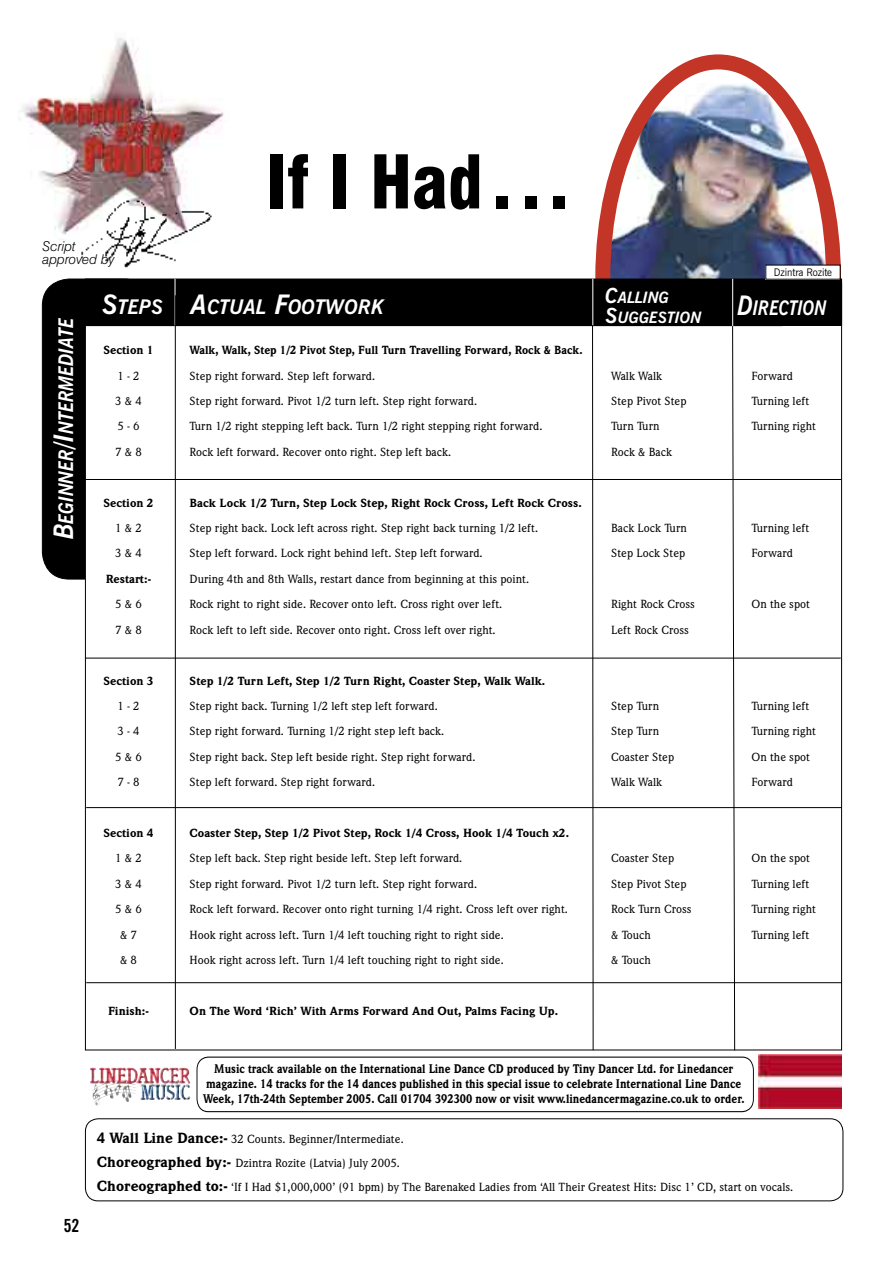
<style>
.page{position:relative;width:893px;height:1263px;background:#fff}
.page>*{position:absolute;margin:0;border:0;box-sizing:border-box;transform-origin:0 0}
.t1{font:900 condensed 72px "Swiss 721 BT";color:#000;scale:.95 1}
.t2{font:italic 700 20.25px "News Gothic BT";color:#fff;scale:.9 1}
.t3{font:italic 700 20.25px "News Gothic BT";color:#fff}
.t4{font:italic 700 20.25px "News Gothic BT";color:#fff;scale:.85 1}
.t5{font:700 condensed 18px "News Gothic BT";color:#000}
.t6{font:italic 700 15.75px/19.5px "News Gothic BT";color:#fff}
.t7{font:italic 300 13.5px/13.5px "Swiss 721 BT";color:#000}
.t8{font:900 12.75px/15px "Weidemann IT Cby BT";color:#000;text-align:center;scale:.87 1}
.t9{font:500 12px/23.7px "Weidemann IT Cby BT";color:#000}
.t10{font:900 12px "Weidemann IT Cby BT";color:#000}
.t11{font:900 12px "Weidemann IT Cby BT";color:#000;scale:.95 1}
.t12{font:10.5px "News Gothic BT";letter-spacing:-.01em;color:#000;scale:.95 1}
.s1{font-size:27px}
.s2{font-size:21px}
.s3{font-weight:900;font-size:15px}
</style>
<div class="page">
<div style="left:42px;top:278px;width:110px;height:301px;background:#000"></div>
<img style="left:603px;top:83px;width:230px;height:196px">
<div style="left:595px;top:54px;width:246px;height:447px;border:15px solid #c23527;border-radius:50%"></div>
<div style="left:85px;top:283px;width:757px;height:767px;background:#fff"></div>
<img style="left:22px;top:38px;width:202px;height:197px">
<div style="left:85px;top:279px;width:757px;height:46px;background:#000"></div>
<div style="left:85px;top:279px;width:757px;height:47px;border:1px solid #000"></div>
<hr style="left:175px;top:279px;width:1px;height:46px;background:#fff">
<hr style="left:592px;top:279px;width:1px;height:46px;background:#fff">
<svg style="left:85px;top:1118px;width:759px;height:83px"></svg>
<hr style="left:175px;top:295px;width:1px;height:754px;background:#000">
<div style="left:766px;top:265px;width:74px;height:14px;background:#fff"></div>
<hr style="left:732px;top:279px;width:1px;height:47px;background:#fff">
<hr style="left:86px;top:807px;width:756px;height:1px;background:#000">
<hr style="left:85px;top:479px;width:756px;height:1px;background:#000">
<hr style="left:85px;top:658px;width:756px;height:1px;background:#000">
<hr style="left:86px;top:982px;width:756px;height:1px;background:#000">
<img style="left:90px;top:1068px;width:80px;height:16px">
<svg style="left:196px;top:295px;width:558px;height:817px"></svg>
<img style="left:758px;top:1054px;width:84px;height:54px">
<img style="left:65px;top:179px;width:154px;height:89px">
<p class="t7" style="left:43px;top:239px;width:74px">Script approved by</p>
<h1 class="t1" style="left:267px;top:139px;width:319px">If I Had...</h1>
<p class="t12" style="left:774px;top:266px;width:63px">Dzintra Rozite</p>
<h2 class="t2" style="left:54px;top:539px;width:248px;rotate:-90deg"><span class="s1">B</span>EGINNER<span class="s1">/I</span>NTERMEDIATE</h2>
<h3 class="t6" style="left:605px;top:288px;width:98px"><span class="s2">C</span>ALLING<br><span class="s2">S</span>UGGESTION</h3>
<h2 class="t3" style="left:102px;top:294px;width:283px"><span class="s1">S</span>TEPS <span class="s1">A</span>CTUAL <span class="s1">F</span>OOTWORK</h2>
<h2 class="t4" style="left:737px;top:296px;width:107px"><span class="s1">D</span>IRECTION</h2>
<p class="t10" style="left:103px;top:342px;width:52px">Section 1</p>
<p class="t11" style="left:190px;top:342px;width:415px">Walk, Walk, Step 1/2 Pivot Step, Full Turn Travelling Forward, Rock &amp; Back.</p>
<p class="t9" style="left:117px;top:363px;width:24px">1 - 2</p>
<p class="t9" style="left:190px;top:363px;width:187px">Step right forward. Step left forward.</p>
<p class="t9" style="left:611px;top:363px;width:53px">Walk Walk</p>
<p class="t9" style="left:751px;top:363px;width:43px">Forward</p>
<p class="t9" style="left:115px;top:389px;width:28px">3 &amp; 4</p>
<p class="t9" style="left:190px;top:389px;width:289px">Step right forward. Pivot 1/2 turn left. Step right forward.</p>
<p class="t9" style="left:611px;top:389px;width:77px">Step Pivot Step</p>
<p class="t9" style="left:751px;top:389px;width:59px">Turning left</p>
<p class="t9" style="left:117px;top:414px;width:24px">5 - 6</p>
<p class="t9" style="left:190px;top:414px;width:354px">Turn 1/2 right stepping left back. Turn 1/2 right stepping right forward.</p>
<p class="t9" style="left:611px;top:414px;width:50px">Turn Turn</p>
<p class="t9" style="left:751px;top:414px;width:66px">Turning right</p>
<p class="t9" style="left:115px;top:440px;width:28px">7 &amp; 8</p>
<p class="t9" style="left:190px;top:440px;width:263px">Rock left forward. Recover onto right. Step left back.</p>
<p class="t9" style="left:611px;top:440px;width:62px">Rock &amp; Back</p>
<p class="t10" style="left:103px;top:495px;width:52px">Section 2</p>
<p class="t10" style="left:190px;top:495px;width:394px">Back Lock 1/2 Turn, Step Lock Step, Right Rock Cross, Left Rock Cross.</p>
<p class="t9" style="left:115px;top:516px;width:28px">1 &amp; 2</p>
<p class="t9" style="left:190px;top:516px;width:350px">Step right back. Lock left across right. Step right back turning 1/2 left.</p>
<p class="t9" style="left:611px;top:516px;width:77px">Back Lock Turn</p>
<p class="t9" style="left:751px;top:516px;width:59px">Turning left</p>
<p class="t9" style="left:115px;top:541px;width:28px">3 &amp; 4</p>
<p class="t9" style="left:190px;top:541px;width:295px">Step left forward. Lock right behind left. Step left forward.</p>
<p class="t9" style="left:611px;top:541px;width:76px">Step Lock Step</p>
<p class="t9" style="left:751px;top:541px;width:43px">Forward</p>
<p class="t10" style="left:106px;top:571px;width:47px">Restart:-</p>
<p class="t9" style="left:190px;top:567px;width:341px">During 4th and 8th Walls, restart dance from beginning at this point.</p>
<p class="t9" style="left:115px;top:592px;width:28px">5 &amp; 6</p>
<p class="t9" style="left:190px;top:592px;width:314px">Rock right to right side. Recover onto left. Cross right over left.</p>
<p class="t9" style="left:611px;top:592px;width:85px">Right Rock Cross</p>
<p class="t9" style="left:751px;top:592px;width:60px">On the spot</p>
<p class="t9" style="left:115px;top:617px;width:28px">7 &amp; 8</p>
<p class="t9" style="left:190px;top:617px;width:308px">Rock left to left side. Recover onto right. Cross left over right.</p>
<p class="t9" style="left:611px;top:617px;width:79px">Left Rock Cross</p>
<p class="t10" style="left:103px;top:673px;width:52px">Section 3</p>
<p class="t10" style="left:190px;top:673px;width:357px">Step 1/2 Turn Left, Step 1/2 Turn Right, Coaster Step, Walk Walk.</p>
<p class="t9" style="left:117px;top:694px;width:24px">1 - 2</p>
<p class="t9" style="left:190px;top:694px;width:250px">Step right back. Turning 1/2 left step left forward.</p>
<p class="t9" style="left:611px;top:694px;width:49px">Step Turn</p>
<p class="t9" style="left:751px;top:694px;width:59px">Turning left</p>
<p class="t9" style="left:117px;top:719px;width:24px">3 - 4</p>
<p class="t9" style="left:190px;top:719px;width:256px">Step right forward. Turning 1/2 right step left back.</p>
<p class="t9" style="left:611px;top:719px;width:49px">Step Turn</p>
<p class="t9" style="left:751px;top:719px;width:66px">Turning right</p>
<p class="t9" style="left:115px;top:745px;width:28px">5 &amp; 6</p>
<p class="t9" style="left:190px;top:745px;width:287px">Step right back. Step left beside right. Step right forward.</p>
<p class="t9" style="left:611px;top:745px;width:65px">Coaster Step</p>
<p class="t9" style="left:751px;top:745px;width:60px">On the spot</p>
<p class="t9" style="left:117px;top:770px;width:24px">7 - 8</p>
<p class="t9" style="left:190px;top:770px;width:187px">Step left forward. Step right forward.</p>
<p class="t9" style="left:611px;top:770px;width:53px">Walk Walk</p>
<p class="t9" style="left:751px;top:770px;width:43px">Forward</p>
<p class="t10" style="left:103px;top:825px;width:52px">Section 4</p>
<p class="t10" style="left:190px;top:825px;width:381px">Coaster Step, Step 1/2 Pivot Step, Rock 1/4 Cross, Hook 1/4 Touch x2.</p>
<p class="t9" style="left:115px;top:846px;width:28px">1 &amp; 2</p>
<p class="t9" style="left:190px;top:846px;width:274px">Step left back. Step right beside left. Step left forward.</p>
<p class="t9" style="left:611px;top:846px;width:65px">Coaster Step</p>
<p class="t9" style="left:751px;top:846px;width:60px">On the spot</p>
<p class="t9" style="left:115px;top:872px;width:28px">3 &amp; 4</p>
<p class="t9" style="left:190px;top:872px;width:289px">Step right forward. Pivot 1/2 turn left. Step right forward.</p>
<p class="t9" style="left:611px;top:872px;width:77px">Step Pivot Step</p>
<p class="t9" style="left:751px;top:872px;width:59px">Turning left</p>
<p class="t9" style="left:115px;top:897px;width:28px">5 &amp; 6</p>
<p class="t9" style="left:190px;top:897px;width:380px">Rock left forward. Recover onto right turning 1/4 right. Cross left over right.</p>
<p class="t9" style="left:611px;top:897px;width:82px">Rock Turn Cross</p>
<p class="t9" style="left:751px;top:897px;width:66px">Turning right</p>
<p class="t9" style="left:120px;top:922px;width:18px">&amp; 7</p>
<p class="t9" style="left:190px;top:922px;width:316px">Hook right across left. Turn 1/4 left touching right to right side.</p>
<p class="t9" style="left:611px;top:922px;width:41px">&amp; Touch</p>
<p class="t9" style="left:751px;top:922px;width:59px">Turning left</p>
<p class="t9" style="left:120px;top:948px;width:18px">&amp; 8</p>
<p class="t9" style="left:190px;top:948px;width:316px">Hook right across left. Turn 1/4 left touching right to right side.</p>
<p class="t9" style="left:611px;top:948px;width:41px">&amp; Touch</p>
<p class="t10" style="left:108px;top:1003px;width:42px">Finish:-</p>
<p class="t10" style="left:190px;top:1003px;width:370px">On The Word ‘Rich’ With Arms Forward And Out, Palms Facing Up.</p>
<h3 class="t5" style="left:64px;top:1215px;width:17px">52</h3>
<p class="t8" style="left:203px;top:1061px;width:624px">Music track available on the International Line Dance CD produced by Tiny Dancer Ltd. for Linedancer magazine. 14 tracks for the 14 dances published in this special issue to celebrate International Line Dance<br>Week, 17th-24th September 2005. Call 01704 392300 now or visit www.linedancermagazine.co.uk to order.</p>
<p class="t9" style="left:97px;top:1127px;width:698px"><span class="s3">4 Wall Line Dance:-</span> 32 Counts. Beginner/Intermediate.<br><span class="s3">Choreographed by:-</span> Dzintra Rozite (Latvia) July 2005.<br><span class="s3">Choreographed to:-</span> ‘If I Had $1,000,000’ (91 bpm) by The Barenaked Ladies from ‘All Their Greatest Hits: Disc 1’ CD, start on vocals.</p>
</div>
